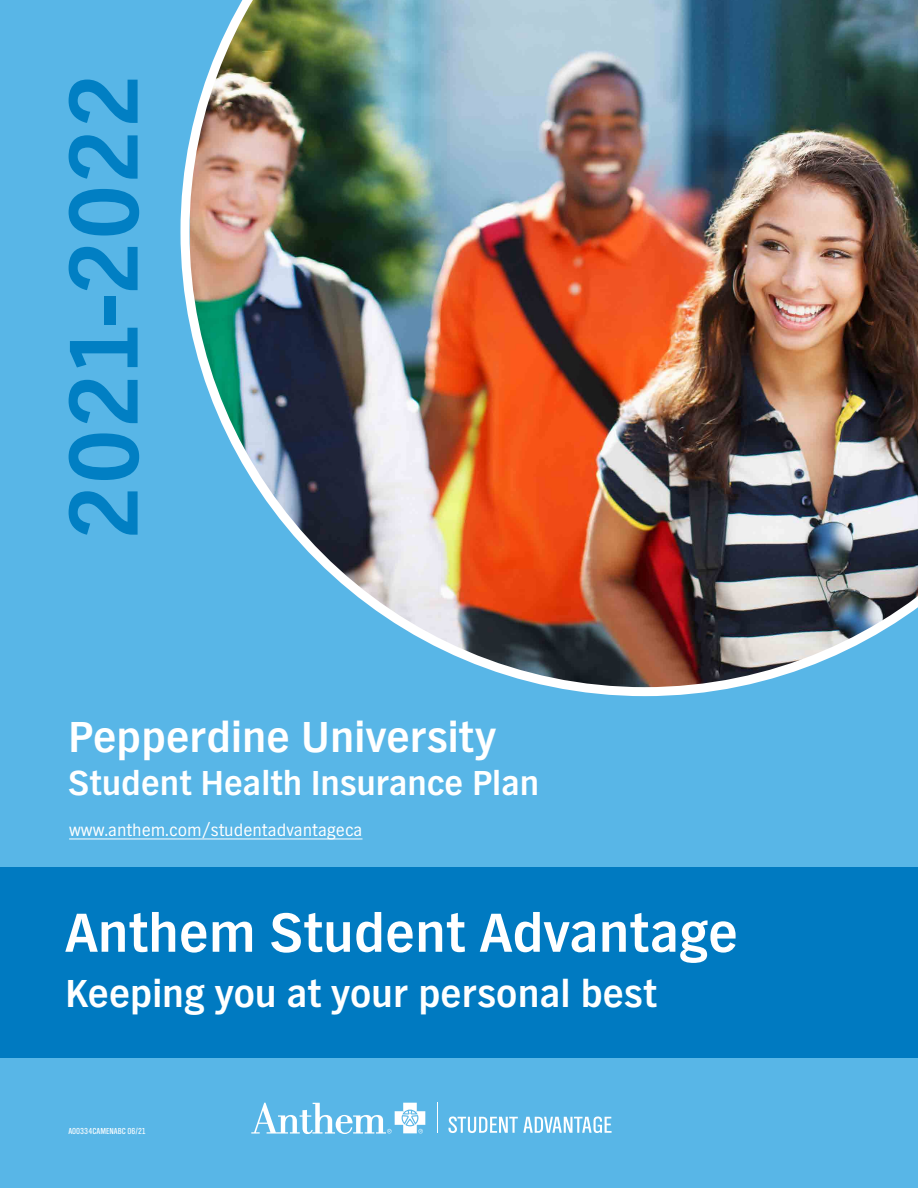
<style>
.page{position:relative;width:918px;height:1188px;background:#58b6e7}
.page>*{position:absolute;margin:0;border:0;box-sizing:border-box;transform-origin:0 0}
.t1{font:700 100.95px "TV Nord EF";color:#017fc3}
.t2{font:700 57px "TV Nord EF";color:#fff}
.t3{font:700 45px "TV Nord EF";color:#fff}
.t4{font:700 40.5px "TV Nord EF";color:#fff}
.t5{font:700 36px "TV Nord EF";color:#fff}
.t6{font:18px "TV Nord EF";color:#fff}
.t7{font:9px "TV Nord Cond EF";color:#fff}
</style>
<div class="page">
<div style="left:0;top:867px;width:918px;height:190px;background:#007ac1"></div>
<hr style="left:69px;top:839px;width:294px;height:1px;background:#fff">
<hr style="left:437px;top:1103px;width:1px;height:30px;background:#fff">
<svg style="left:449px;top:1116px;width:163px;height:17px"></svg>
<svg style="left:251px;top:1103px;width:174px;height:31px"></svg>
<img style="left:180px;top:0;width:738px;height:696px">
<h1 class="t1" style="left:48px;top:540px;width:469px;rotate:-90deg">2021-2022</h1>
<h3 class="t3" style="left:68px;top:712px;width:429px">Pepperdine University</h3>
<h3 class="t5" style="left:68px;top:763px;width:472px">Student Health Insurance Plan</h3>
<p class="t6" style="left:69px;top:820px;width:295px">www.anthem.com/studentadvantageca</p>
<h2 class="t2" style="left:65px;top:901px;width:674px">Anthem Student Advantage</h2>
<h3 class="t4" style="left:65px;top:971px;width:593px">Keeping you at your personal best</h3>
<p class="t7" style="left:68px;top:1126px;width:79px">A00334CAMENABC 06/21</p>
</div>
